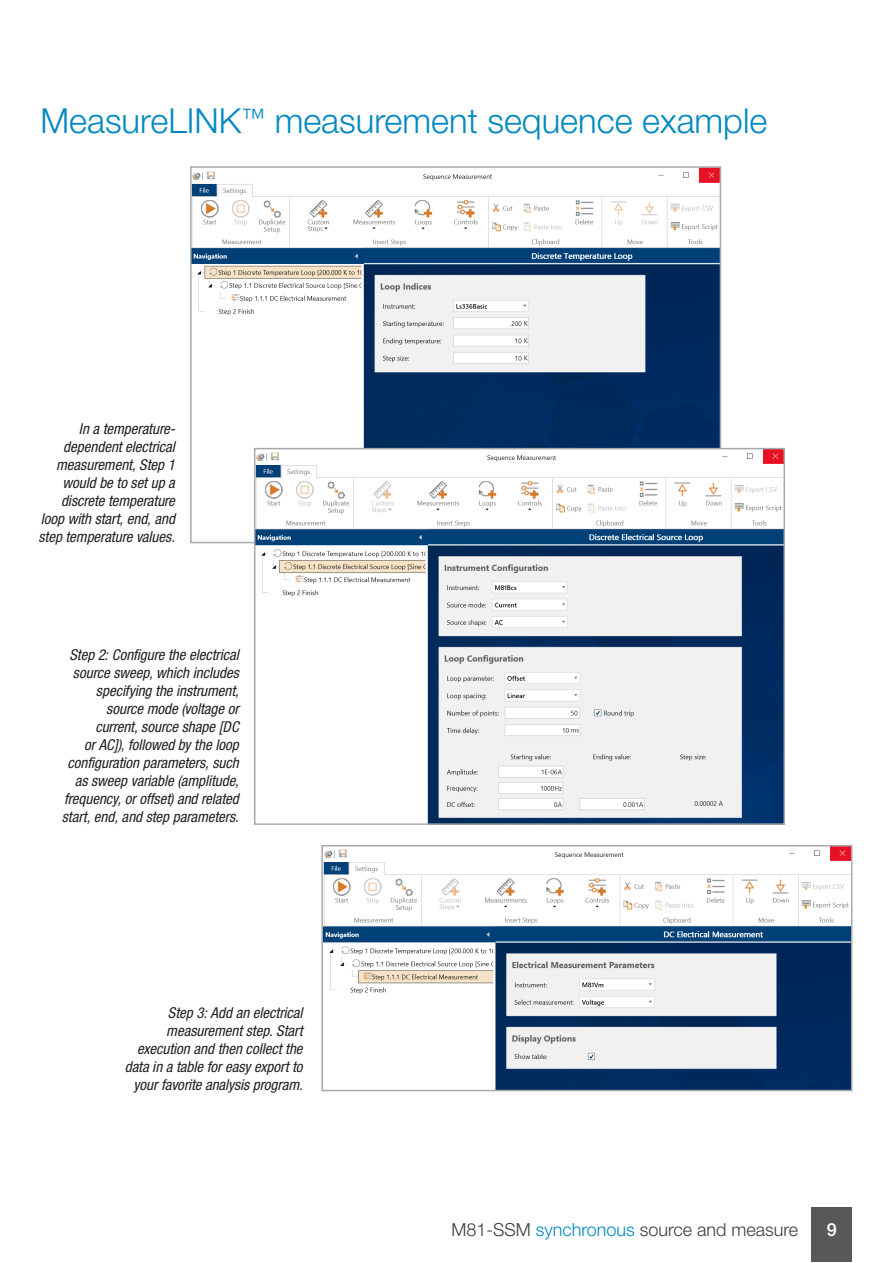
<style>
.page{position:relative;width:893px;height:1263px;background:#fff}
.page>*{position:absolute;margin:0;border:0;box-sizing:border-box;transform-origin:0 0}
.Head{font:300 34.5px "Helvetica Neue LT Std";color:#0089c1}
.t1{font:300 18px "Helvetica Neue LT Std";color:#3e3e3f}
.t2{font:500 18px "Helvetica Neue LT Std";color:#fff}
.t3{font:italic condensed 15px/18px "Helvetica Neue LT Std";color:#231f20;text-align:right}
.s1{color:#0089c1}
</style>
<div class="page">
<div style="left:812px;top:1207px;width:40px;height:54px;background:#57585a"></div>
<img style="left:193px;top:169px;width:525px;height:279px">
<img style="left:257px;top:451px;width:525px;height:371px">
<div style="left:254px;top:448px;width:531px;height:377px;border:2px solid #a8a9ad"></div>
<img style="left:324px;top:848px;width:525px;height:240px">
<div style="left:321px;top:845px;width:531px;height:246px;border:2px solid #a8a9ad"></div>
<p class="Head" style="left:40px;top:99px;width:728px">MeasureLINK<sup>™</sup> measurement sequence example</p>
<p class="t3" style="left:39px;top:420px;width:138px">In a temperature&shy;dependent electrical measurement, Step 1 would be to set up a discrete temperature loop with start, end, and step temperature values.</p>
<p class="t3" style="left:62px;top:646px;width:178px">Step 2: Configure the electrical source sweep, which includes specifying the instrument, source mode (voltage or current, source shape [DC<br>or AC]), followed by the loop configuration parameters, such as sweep variable (amplitude, frequency, or offset) and related start, end, and step parameters.</p>
<p class="t3" style="left:125px;top:1004px;width:179px">Step 3: Add an electrical measurement step. Start execution and then collect the data in a table for easy export to your favorite analysis program.</p>
<p class="t1" style="left:451px;top:1218px;width:348px">M81-SSM <span class="s1">synchronous</span> source and measure</p>
<p class="t2" style="left:827px;top:1218px;width:12px">9</p>
</div>
